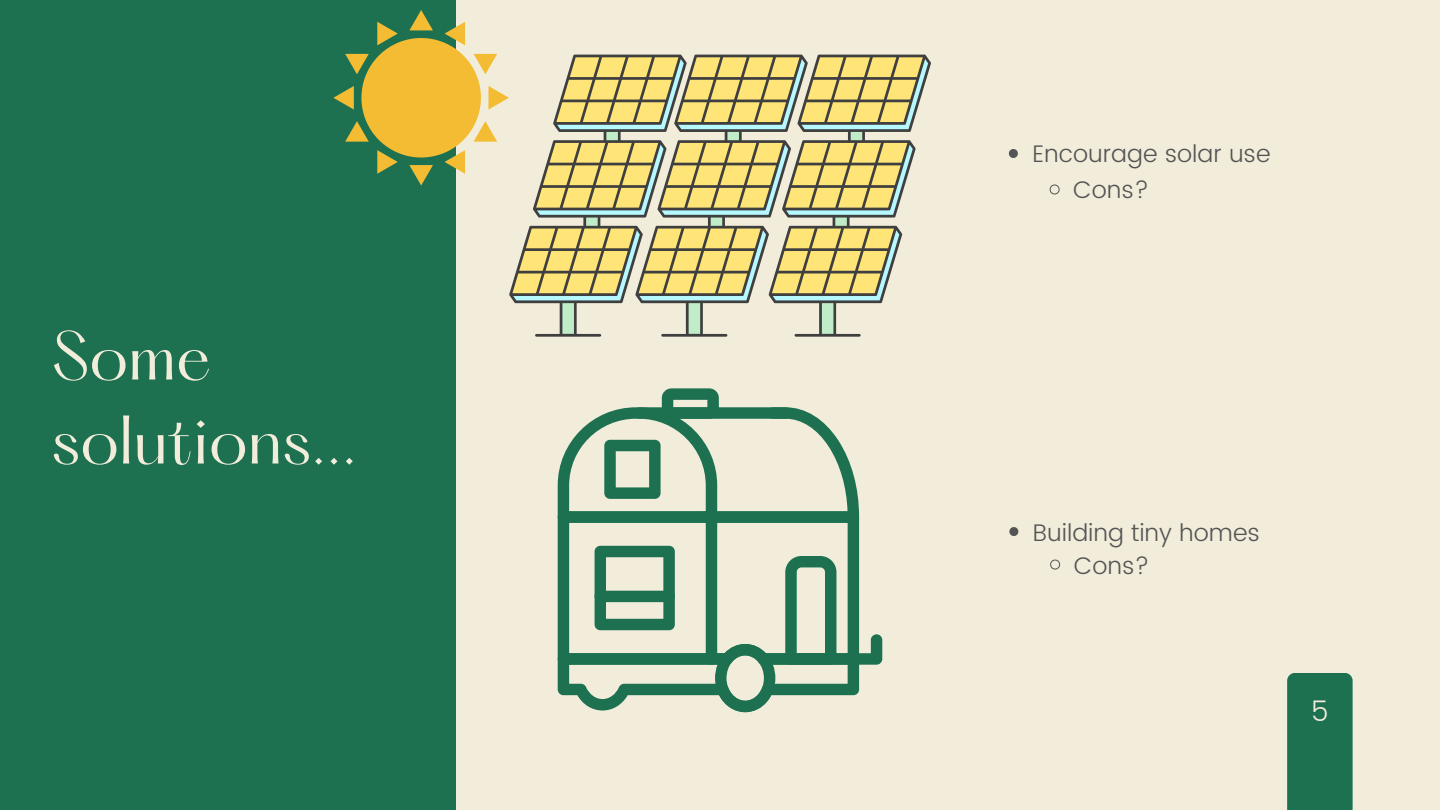
<style>
.page{position:relative;width:1440px;height:810px;background:#1d7151}
.page>*{position:absolute;margin:0;border:0;box-sizing:border-box;transform-origin:0 0}
.t1{font:60px/84px "Hatton";color:#f2eddb}
.t2{font:300 28px "Poppins";color:#f2eddb}
.t3{font:300 24px "Poppins";color:#545454}
</style>
<div class="page">
<div style="left:457px;top:0;width:983px;height:810px;background:#f2eddb"></div>
<div style="left:1287px;top:673px;width:66px;height:137px;background:#1d7151"></div>
<svg style="left:558px;top:388px;width:324px;height:324px"></svg>
<div style="left:595px;top:591px;width:80px;height:11px;background:#1d7151;border-radius:6px"></div>
<svg style="left:333px;top:10px;width:598px;height:327px"></svg>
<svg style="left:1009px;top:149px;width:9px;height:9px"></svg>
<svg style="left:1049px;top:184px;width:11px;height:11px"></svg>
<svg style="left:1009px;top:527px;width:9px;height:9px"></svg>
<svg style="left:1050px;top:559px;width:10px;height:11px"></svg>
<p class="t1" style="left:51px;top:321px;width:307px">Some solutions...</p>
<p class="t3" style="left:1032px;top:140px;width:240px">Encourage solar use</p>
<p class="t3" style="left:1073px;top:176px;width:77px">Cons?</p>
<p class="t3" style="left:1033px;top:518px;width:229px">Building tiny homes</p>
<p class="t3" style="left:1074px;top:551px;width:77px">Cons?</p>
<p class="t2" style="left:1311px;top:695px;width:19px">5</p>
</div>
